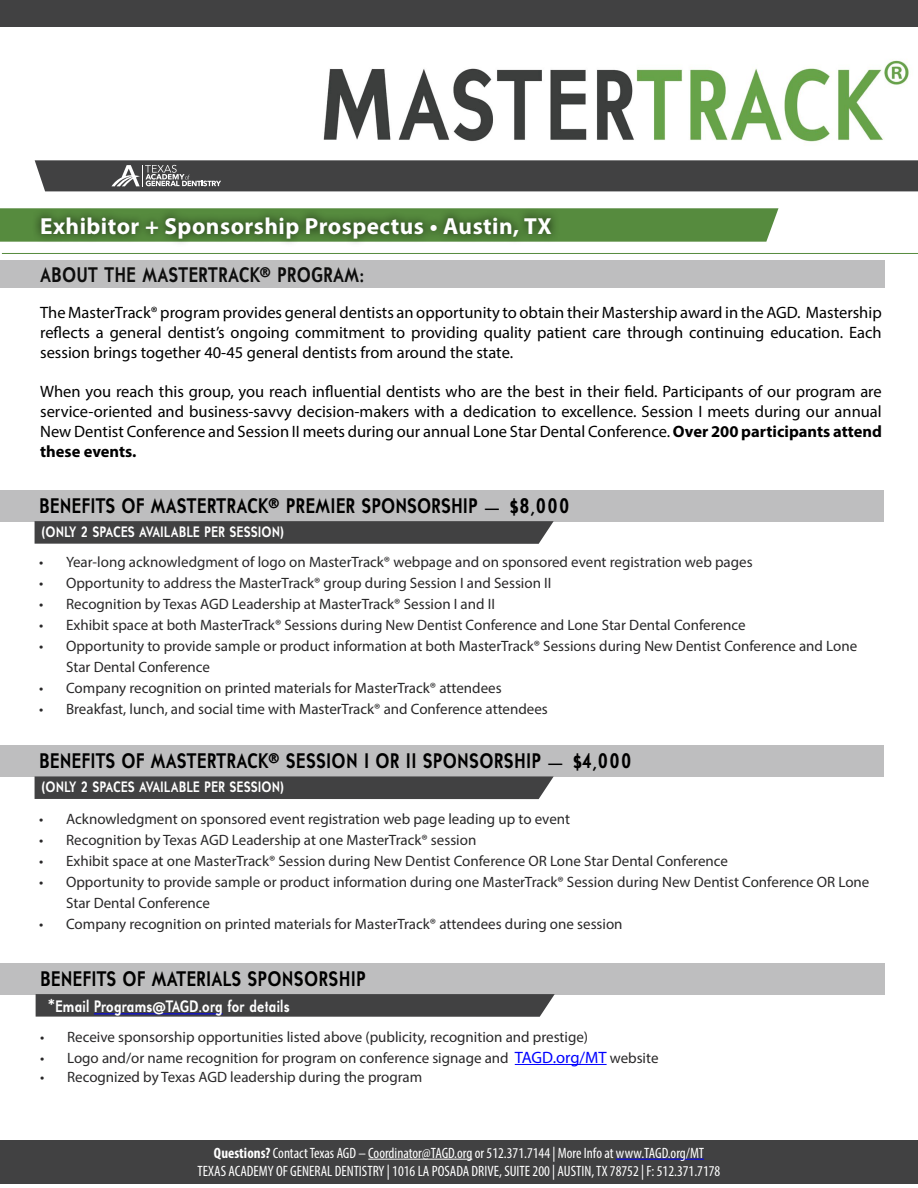
<style>
.page{position:relative;width:918px;height:1188px;background:#fff}
.page>*{position:absolute;margin:0;border:0;box-sizing:border-box;transform-origin:0 0}
.t1{font:700 23.25px "Myriad Pro";letter-spacing:.02em;color:#fff}
.t2{font:700 condensed 21px "Universalis ADF Std";color:#000}
.t3{font:700 condensed 21px "Universalis ADF Std";color:#0d0d0d}
.t4{font:16.5px/19.8px "Myriad Pro";color:#000;text-align:justify}
.t5{font:700 condensed 16.5px "Universalis ADF Std";letter-spacing:-.02em;color:#fff}
.t6{font:15px/21px "Myriad Pro";color:#292829}
.t7{font:condensed 15px/18px "Myriad Pro";color:#fff;text-align:center}
.t8{font:700 condensed 15px "Universalis ADF Std";color:#fff}
.s1{font-weight:700}
.s2{font-size:16.5px}
.s3{font-size:18px}
.s4{font-size:16.5px;color:#00f}
</style>
<div class="page">
<hr style="left:2px;top:253px;width:916px;height:1px;background:#568b3e">
<div style="left:1px;top:260px;width:884px;height:28px;background:#bebebf"></div>
<svg style="left:0;top:208px;width:779px;height:34px;background:#5d9046"></svg>
<div style="left:32px;top:208px;width:528px;height:40px;background:#000;opacity:.75"></div>
<img style="left:323px;top:60px;width:586px;height:83px">
<div style="left:0;top:0;width:918px;height:27px;background:#414142"></div>
<svg style="left:35px;top:160px;width:883px;height:31px;background:#49494a"></svg>
<div style="left:0;top:1140px;width:918px;height:44px;background:#414142"></div>
<hr style="left:368px;top:1159px;width:104px;height:1px;background:#fff">
<hr style="left:616px;top:1159px;width:88px;height:1px;background:#00f">
<div style="left:0;top:745px;width:883px;height:32px;background:#bebebf"></div>
<div style="left:35px;top:776px;width:519px;height:23px;background:#414142"></div>
<div style="left:0;top:963px;width:884px;height:31px;background:#bebebf"></div>
<hr style="left:515px;top:1064px;width:92px;height:1px;background:#00f">
<svg style="left:36px;top:994px;width:519px;height:23px;background:#464648"></svg>
<hr style="left:94px;top:1013px;width:129px;height:1px;background:#00f">
<div style="left:0;top:490px;width:883px;height:31px;background:#bebebf"></div>
<svg style="left:35px;top:521px;width:519px;height:23px;background:#464647"></svg>
<h1 class="t1" style="left:40px;top:211px;width:513px">Exhibitor + Sponsorship Prospectus • Austin, TX</h1>
<h2 class="t3" style="left:40px;top:262px;width:326px">ABOUT THE MASTERTRACK® PROGRAM:</h2>
<p class="t4" style="left:40px;top:303px;width:843px">The MasterTrack® program provides general dentists an opportunity to obtain their Mastership award in the AGD. Mastership reflects a general dentist’s ongoing commitment to providing quality patient care through continuing education. Each session brings together 40-45 general dentists from around the state.</p>
<p class="t4" style="left:40px;top:382px;width:843px">When you reach this group, you reach influential dentists who are the best in their field. Participants of our program are service-oriented and business-savvy decision-makers with a dedication to excellence. Session I meets during our annual New Dentist Conference and Session II meets during our annual Lone Star Dental Conference. <span class="s1">Over 200 participants attend these events.</span></p>
<h2 class="t2" style="left:39px;top:493px;width:533px">BENEFITS OF MASTERTRACK® PREMIER SPONSORSHIP <span class="s2">—</span> $8,000</h2>
<p class="t6" style="left:39px;top:551px;width:715px">• Year-long acknowledgment of logo on MasterTrack® webpage and on sponsored event registration web pages</p>
<p class="t6" style="left:39px;top:572px;width:514px">• Opportunity to address the MasterTrack® group during Session I and Session II</p>
<p class="t6" style="left:39px;top:593px;width:457px">• Recognition by Texas AGD Leadership at MasterTrack® Session I and II</p>
<p class="t6" style="left:39px;top:614px;width:708px">• Exhibit space at both MasterTrack® Sessions during New Dentist Conference and Lone Star Dental Conference</p>
<p class="t6" style="left:66px;top:635px;width:793px;text-indent:-27px">• Opportunity to provide sample or product information at both MasterTrack® Sessions during New Dentist Conference and Lone<br>Star Dental Conference</p>
<p class="t6" style="left:39px;top:677px;width:464px">• Company recognition on printed materials for MasterTrack® attendees</p>
<p class="t6" style="left:39px;top:698px;width:510px">• Breakfast, lunch, and social time with MasterTrack® and Conference attendees</p>
<p class="t8" style="left:42px;top:522px;width:244px">(ONLY 2 SPACES AVAILABLE PER SESSION)</p>
<h2 class="t2" style="left:39px;top:748px;width:595px">BENEFITS OF MASTERTRACK® SESSION I OR II SPONSORSHIP <span class="s2">—</span> $4,000</h2>
<p class="t8" style="left:42px;top:778px;width:244px">(ONLY 2 SPACES AVAILABLE PER SESSION)</p>
<p class="t6" style="left:39px;top:808px;width:533px">• Acknowledgment on sponsored event registration web page leading up to event</p>
<p class="t6" style="left:39px;top:829px;width:439px">• Recognition by Texas AGD Leadership at one MasterTrack® session</p>
<p class="t6" style="left:39px;top:850px;width:690px">• Exhibit space at one MasterTrack® Session during New Dentist Conference OR Lone Star Dental Conference</p>
<p class="t6" style="left:66px;top:871px;width:805px;text-indent:-27px">• Opportunity to provide sample or product information during one MasterTrack® Session during New Dentist Conference OR Lone<br>Star Dental Conference</p>
<p class="t6" style="left:39px;top:913px;width:585px">• Company recognition on printed materials for MasterTrack® attendees during one session</p>
<h2 class="t2" style="left:40px;top:966px;width:327px">BENEFITS OF MATERIALS SPONSORSHIP</h2>
<p class="t5" style="left:48px;top:996px;width:244px"><span class="s3">*</span>Email Programs@TAGD.org for details</p>
<p class="t6" style="left:40px;top:1026px;width:550px">• Receive sponsorship opportunities listed above (publicity, recognition and prestige)</p>
<p class="t6" style="left:40px;top:1047px;width:620px">• Logo and/or name recognition for program on conference signage and <span class="s4">TAGD.org/MT</span> website</p>
<p class="t6" style="left:40px;top:1067px;width:384px">• Recognized by Texas AGD leadership during the program</p>
<p class="t7" style="left:198px;top:1144px;width:524px"><span class="s1">Questions?</span> Contact Texas AGD – Coordinator@TAGD.org or 512.371.7144 | More Info at www.TAGD.org/MT<br>TEXAS ACADEMY OF GENERAL DENTISTRY | 1016 LA POSADA DRIVE, SUITE 200 | AUSTIN, TX 78752 | F: 512.371.7178</p>
</div>
